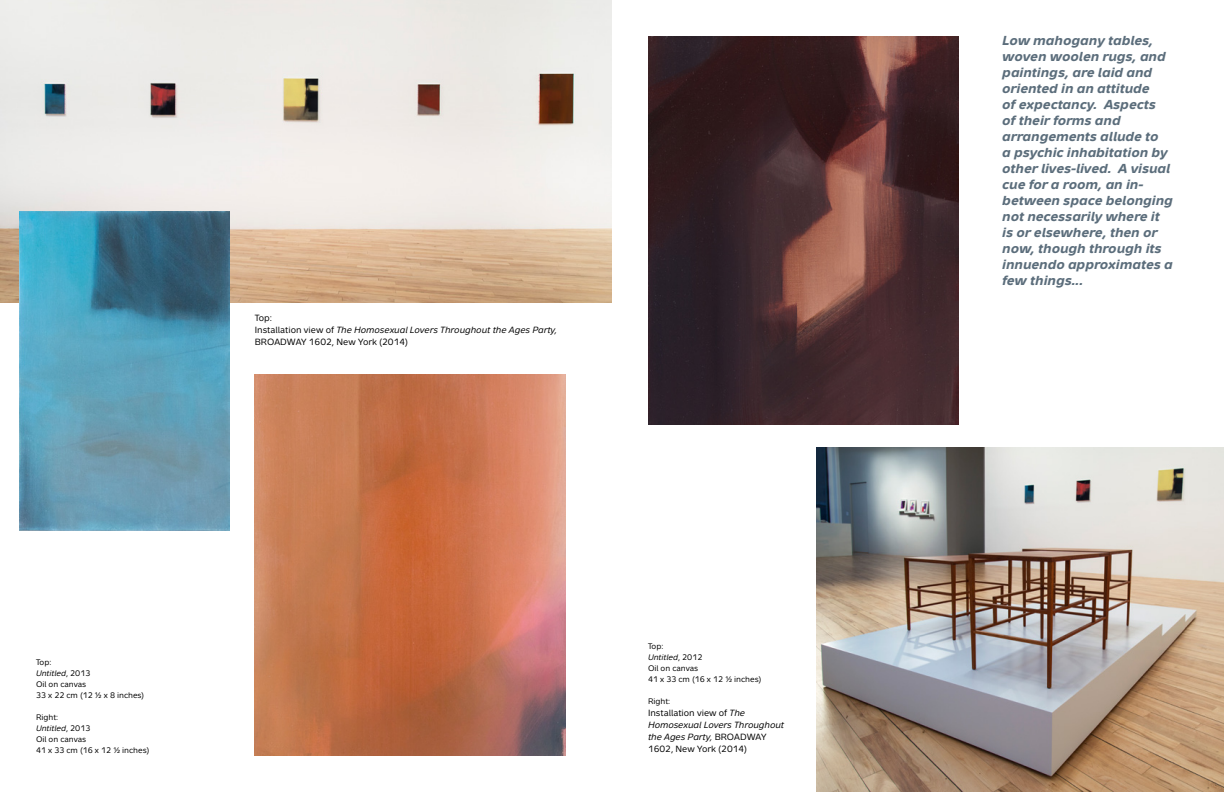
<style>
.page{position:relative;width:1224px;height:792px;background:#fff}
.page>*{position:absolute;margin:0;border:0;box-sizing:border-box;transform-origin:0 0}
.t1{font:italic 700 13px/16px "Metron Text OT";color:#5b6d7b}
.t2{font:9px/12px "Metron Text OT";color:#000}
.t3{font:8px/11px "Metron Text OT";color:#000}
.s1{font-style:italic}
</style>
<div class="page">
<img style="left:0;top:0;width:612px;height:302px">
<img style="left:648px;top:36px;width:311px;height:389px">
<img style="left:19px;top:211px;width:211px;height:319px">
<img style="left:255px;top:374px;width:310px;height:382px">
<img style="left:816px;top:448px;width:408px;height:344px">
<p class="t2" style="left:255px;top:311px;width:304px">Top:<br>Installation view of <span class="s1">The Homosexual Lovers Throughout the Ages Party,<br></span>BROADWAY 1602, New York (2014)</p>
<p class="t3" style="left:36px;top:657px;width:110px">Top:<br><span class="s1">Untitled</span>, 2013<br>Oil on canvas<br>33 x 22 cm (12 ½ x 8 inches)</p>
<p class="t3" style="left:36px;top:712px;width:115px">Right:<br><span class="s1">Untitled</span>, 2013<br>Oil on canvas<br>41 x 33 cm (16 x 12 ½ inches)</p>
<p class="t3" style="left:648px;top:641px;width:115px">Top:<br><span class="s1">Untitled</span>, 2012<br>Oil on canvas<br>41 x 33 cm (16 x 12 ½ inches)</p>
<p class="t3" style="left:648px;top:696px;width:24px">Right:</p>
<p class="t2" style="left:648px;top:707px;width:138px">Installation view of <span class="s1">The<br>Homosexual Lovers Throughout the Ages Party,</span> BROADWAY<br>1602, New York (2014)</p>
<p class="t1" style="left:1002px;top:32px;width:172px">Low mahogany tables, woven woolen rugs, and paintings, are laid and oriented in an attitude<br>of expectancy. Aspects<br>of their forms and arrangements allude to<br>a psychic inhabitation by other lives-lived. A visual cue for a room, an in&shy;between space belonging not necessarily where it is or elsewhere, then or now, though through its innuendo approximates a few things...</p>
</div>
